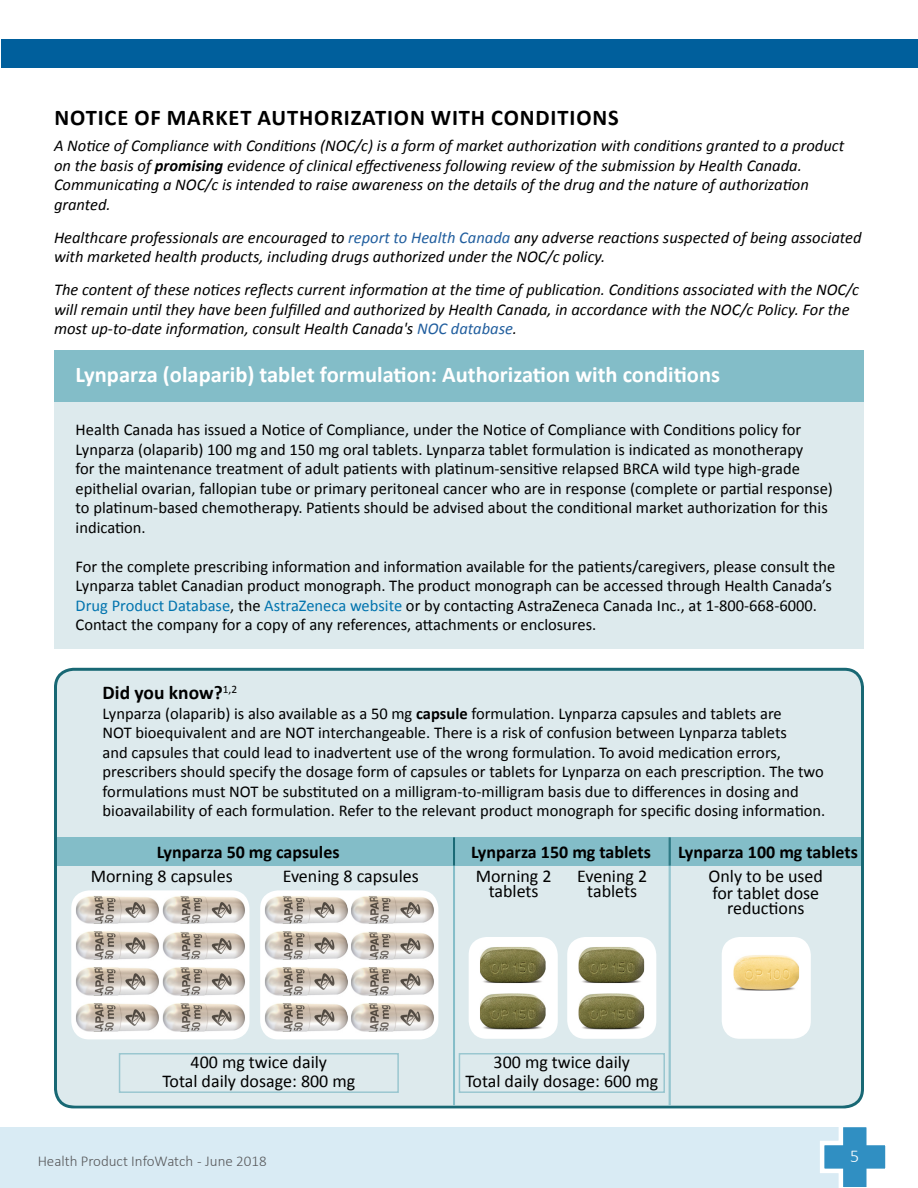
<style>
.page{position:relative;width:918px;height:1188px;background:#fff}
.page>*{position:absolute;margin:0;border:0;box-sizing:border-box;transform-origin:0 0}
.t1{font:700 22.5px "Calibri";color:#fff}
.t2{font:700 22.5px "Calibri";letter-spacing:.04em;color:#000}
.t3{font:700 19.5px "Calibri";color:#000}
.t4{font:18px/19.5px "Calibri";color:#000;text-align:center}
.t5{font:700 18px "Calibri";color:#000}
.t6{font:300 18px "Calibri";color:#fff}
.t7{font:16.5px/19.5px "Calibri";color:#000}
.t8{font:italic 16.5px/19.5px "Calibri";color:#000}
.t9{font:300 15px "Calibri";color:#58595b}
.s1{font-weight:700}
.s2{color:#215e9e}
.s3{color:#0073ae}
</style>
<div class="page">
<div style="left:1px;top:1127px;width:854px;height:61px;background:#d9ebf4"></div>
<hr style="left:0;top:1127px;width:1px;height:61px;background:#d9ebf4">
<svg style="left:820px;top:1127px;width:66px;height:61px"></svg>
<div style="left:1px;top:39px;width:917px;height:29px;background:#005f9c"></div>
<div style="left:54px;top:350px;width:810px;height:299px;background:#ddeaed"></div>
<div style="left:54px;top:350px;width:810px;height:52px;background:#83bdc8"></div>
<div style="left:56px;top:669px;width:806px;height:438px;background:#ddeaed;border-radius:18px"></div>
<div style="left:54px;top:668px;width:810px;height:440px;border:3px solid #186874;border-radius:18px"></div>
<div style="left:58px;top:838px;width:802px;height:267px;background:#ddeaed;border-radius:18px"></div>
<div style="left:57px;top:837px;width:804px;height:29px;background:#83bdc8"></div>
<div style="left:71px;top:890px;width:178px;height:149px;background:#fff;border-radius:18px"></div>
<img style="left:76px;top:895px;width:83px;height:29px">
<img style="left:76px;top:931px;width:83px;height:29px">
<img style="left:76px;top:967px;width:83px;height:29px">
<img style="left:162px;top:932px;width:83px;height:28px">
<img style="left:162px;top:895px;width:83px;height:29px">
<img style="left:162px;top:967px;width:83px;height:29px">
<img style="left:162px;top:1003px;width:83px;height:29px">
<img style="left:76px;top:1003px;width:83px;height:29px">
<div style="left:260px;top:890px;width:178px;height:149px;background:#fff;border-radius:18px"></div>
<img style="left:265px;top:896px;width:83px;height:28px">
<img style="left:265px;top:931px;width:83px;height:29px">
<img style="left:265px;top:967px;width:83px;height:29px">
<img style="left:351px;top:932px;width:83px;height:28px">
<img style="left:351px;top:895px;width:83px;height:29px">
<img style="left:351px;top:967px;width:83px;height:29px">
<img style="left:351px;top:1003px;width:83px;height:29px">
<img style="left:265px;top:1003px;width:83px;height:29px">
<div style="left:469px;top:937px;width:89px;height:102px;background:#fff;border-radius:18px"></div>
<img style="left:480px;top:947px;width:66px;height:36px">
<img style="left:480px;top:993px;width:66px;height:37px">
<div style="left:567px;top:937px;width:89px;height:102px;background:#fff;border-radius:18px"></div>
<img style="left:579px;top:947px;width:65px;height:36px">
<img style="left:579px;top:993px;width:65px;height:37px">
<div style="left:722px;top:937px;width:89px;height:102px;background:#fff;border-radius:18px"></div>
<img style="left:733px;top:955px;width:66px;height:36px">
<div style="left:459px;top:1053px;width:206px;height:40px;border:2px solid #9ac7d0"></div>
<hr style="left:454px;top:866px;width:1px;height:239px;background:#83bdc8">
<hr style="left:453px;top:866px;width:1px;height:239px;background:#83bdc8">
<hr style="left:670px;top:866px;width:1px;height:239px;background:#83bdc8">
<hr style="left:669px;top:866px;width:1px;height:239px;background:#83bdc8">
<svg style="left:453px;top:837px;width:2px;height:29px"></svg>
<svg style="left:669px;top:837px;width:2px;height:29px"></svg>
<div style="left:119px;top:1053px;width:280px;height:40px;border:2px solid #9ac7d0"></div>
<h1 class="t2" style="left:54px;top:103px;width:566px">NOTICE OF MARKET AUTHORIZATION WITH CONDITIONS</h1>
<p class="t8" style="left:54px;top:135px;width:792px">A Notice of Compliance with Conditions (NOC/c) is a form of market authorization with conditions granted to a product on the basis of <span class="s1">promising</span> evidence of clinical effectiveness following review of the submission by Health Canada.<br>Communicating a NOC/c is intended to raise awareness on the details of the drug and the nature of authorization granted.</p>
<p class="t8" style="left:54px;top:227px;width:809px">Healthcare professionals are encouraged to <span class="s2">report to Health Canada</span> any adverse reactions suspected of being associated with marketed health products, including drugs authorized under the NOC/c policy.</p>
<p class="t8" style="left:54px;top:279px;width:807px">The content of these notices reflects current information at the time of publication. Conditions associated with the NOC/c will remain until they have been fulfilled and authorized by Health Canada, in accordance with the NOC/c Policy. For the most up-to-date information, consult Health Canada's <span class="s2">NOC database</span>.</p>
<h1 class="t1" style="left:76px;top:360px;width:646px">Lynparza (olaparib) tablet formulation: Authorization with conditions</h1>
<p class="t7" style="left:76px;top:420px;width:759px">Health Canada has issued a Notice of Compliance, under the Notice of Compliance with Conditions policy for Lynparza (olaparib) 100 mg and 150 mg oral tablets. Lynparza tablet formulation is indicated as monotherapy<br>for the maintenance treatment of adult patients with platinum-sensitive relapsed BRCA wild type high-grade epithelial ovarian, fallopian tube or primary peritoneal cancer who are in response (complete or partial response) to platinum-based chemotherapy. Patients should be advised about the conditional market authorization for this indication.</p>
<p class="t7" style="left:76px;top:557px;width:761px">For the complete prescribing information and information available for the patients/caregivers, please consult the Lynparza tablet Canadian product monograph. The product monograph can be accessed through Health Canada’s <span class="s3">Drug Product Database</span>, the <span class="s3">AstraZeneca website</span> or by contacting AstraZeneca Canada Inc., at 1-800-668-6000.<br>Contact the company for a copy of any references, attachments or enclosures.</p>
<p class="t3" style="left:103px;top:680px;width:136px">Did you know?<sup>1,2</sup></p>
<p class="t7" style="left:103px;top:703px;width:724px">Lynparza (olaparib) is also available as a 50 mg <span class="s1">capsule</span> formulation. Lynparza capsules and tablets are<br>NOT bioequivalent and are NOT interchangeable. There is a risk of confusion between Lynparza tablets<br>and capsules that could lead to inadvertent use of the wrong formulation. To avoid medication errors, prescribers should specify the dosage form of capsules or tablets for Lynparza on each prescription. The two formulations must NOT be substituted on a milligram-to-milligram basis due to differences in dosing and bioavailability of each formulation. Refer to the relevant product monograph for specific dosing information.</p>
<p class="t5" style="left:157px;top:840px;width:184px">Lynparza 50 mg capsules</p>
<p class="t5" style="left:471px;top:840px;width:181px">Lynparza 150 mg tablets</p>
<p class="t5" style="left:678px;top:840px;width:181px">Lynparza 100 mg tablets</p>
<p class="t4" style="left:91px;top:867px;width:144px">Morning 8 capsules</p>
<p class="t4" style="left:283px;top:867px;width:138px">Evening 8 capsules</p>
<p class="t4" style="left:476px;top:869px;width:77px;line-height:15px">Morning 2 tablets</p>
<p class="t4" style="left:577px;top:869px;width:71px;line-height:15px">Evening 2 tablets</p>
<p class="t4" style="left:709px;top:869px;width:116px;line-height:15.8px">Only to be used for tablet dose reductions</p>
<p class="t4" style="left:162px;top:1052px;width:194px">400 mg twice daily<br>Total daily dosage: 800 mg</p>
<p class="t4" style="left:465px;top:1052px;width:194px">300 mg twice daily<br>Total daily dosage: 600 mg</p>
<p class="t9" style="left:38px;top:1152px;width:231px">Health Product InfoWatch - June 2018</p>
<p class="t6" style="left:850px;top:1145px;width:11px">5</p>
</div>
